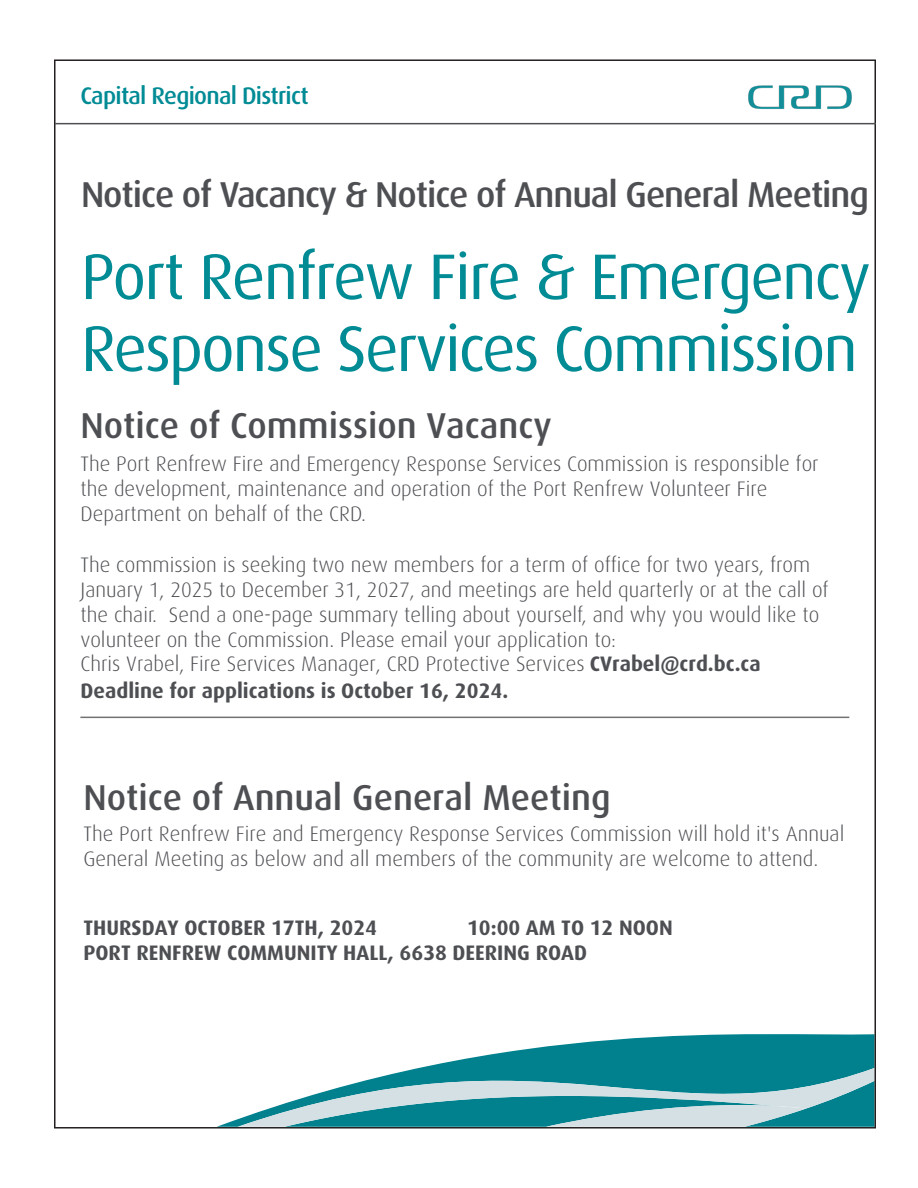
<style>
.page{position:relative;width:918px;height:1188px;background:#fff}
.page>*{position:absolute;margin:0;border:0;box-sizing:border-box;transform-origin:0 0}
.Title_17_pt_lt{font:64.5px/72px "Dax OT";letter-spacing:-.03em;color:#008b95}
.Notice_13_pt_med{font:500 36px "Dax OT";color:#4d4f53}
.Notice_13_pt_med-2{font:500 36px "Dax OT";letter-spacing:-.03em;color:#4d4f53}
.t1{font:500 24px "Dax OT";letter-spacing:-.03em;color:#008b95}
.t2{font:300 21px/24.8px "Dax OT";color:#4d4f53}
.t3{font:700 21px/25.2px "Dax OT";color:#4d4f53}
.s1{font-weight:700}
</style>
<div class="page">
<svg style="left:238px;top:1034px;width:635px;height:92px;fill:#00818d"></svg>
<svg style="left:284px;top:1081px;width:589px;height:45px;background:#67afb7"></svg>
<hr style="left:55px;top:123px;width:821px;height:1px;background:#4d4f53">
<img style="left:748px;top:85px;width:104px;height:24px">
<hr style="left:80px;top:717px;width:769px;height:1px;background:#717275">
<p class="t1" style="left:80px;top:73px;width:230px">Capital Regional District</p>
<p class="Notice_13_pt_med-2" style="left:81px;top:160px;width:790px">Notice of Vacancy &amp; Notice of Annual General Meeting</p>
<p class="Title_17_pt_lt" style="left:81px;top:229px;width:791px">Port Renfrew Fire &amp; Emergency<br>Response Services Commission</p>
<p class="Notice_13_pt_med" style="left:81px;top:391px;width:473px">Notice of Commission Vacancy</p>
<p class="t2" style="left:81px;top:447px;width:740px;line-height:25.2px">The Port Renfrew Fire and Emergency Response Services Commission is responsible for the development, maintenance and operation of the Port Renfrew Volunteer Fire<br>Department on behalf of the CRD.</p>
<p class="t2" style="left:81px;top:548px;width:750px">The commission is seeking two new members for a term of office for two years, from January 1, 2025 to December 31, 2027, and meetings are held quarterly or at the call of the chair. Send a one-page summary telling about yourself, and why you would like to volunteer on the Commission. Please email your application to:<br>Chris Vrabel, Fire Services Manager, CRD Protective Services <span class="s1">CVrabel@crd.bc.ca</span></p>
<p class="t3" style="left:81px;top:674px;width:429px">Deadline for applications is October 16, 2024.</p>
<h2 class="Notice_13_pt_med" style="left:83px;top:763px;width:529px">Notice of Annual General Meeting</h2>
<p class="t2" style="left:83px;top:818px;width:762px;line-height:25.2px">The Port Renfrew Fire and Emergency Response Services Commission will hold it's Annual<br>General Meeting as below and all members of the community are welcome to attend.</p>
<p class="t3" style="left:83px;top:911px;width:295px">THURSDAY OCTOBER 17TH, 2024</p>
<p class="t3" style="left:83px;top:911px;width:591px;text-indent:384px">10:00 AM TO 12 NOON<br>PORT RENFREW COMMUNITY HALL, 6638 DEERING ROAD</p>
</div>
